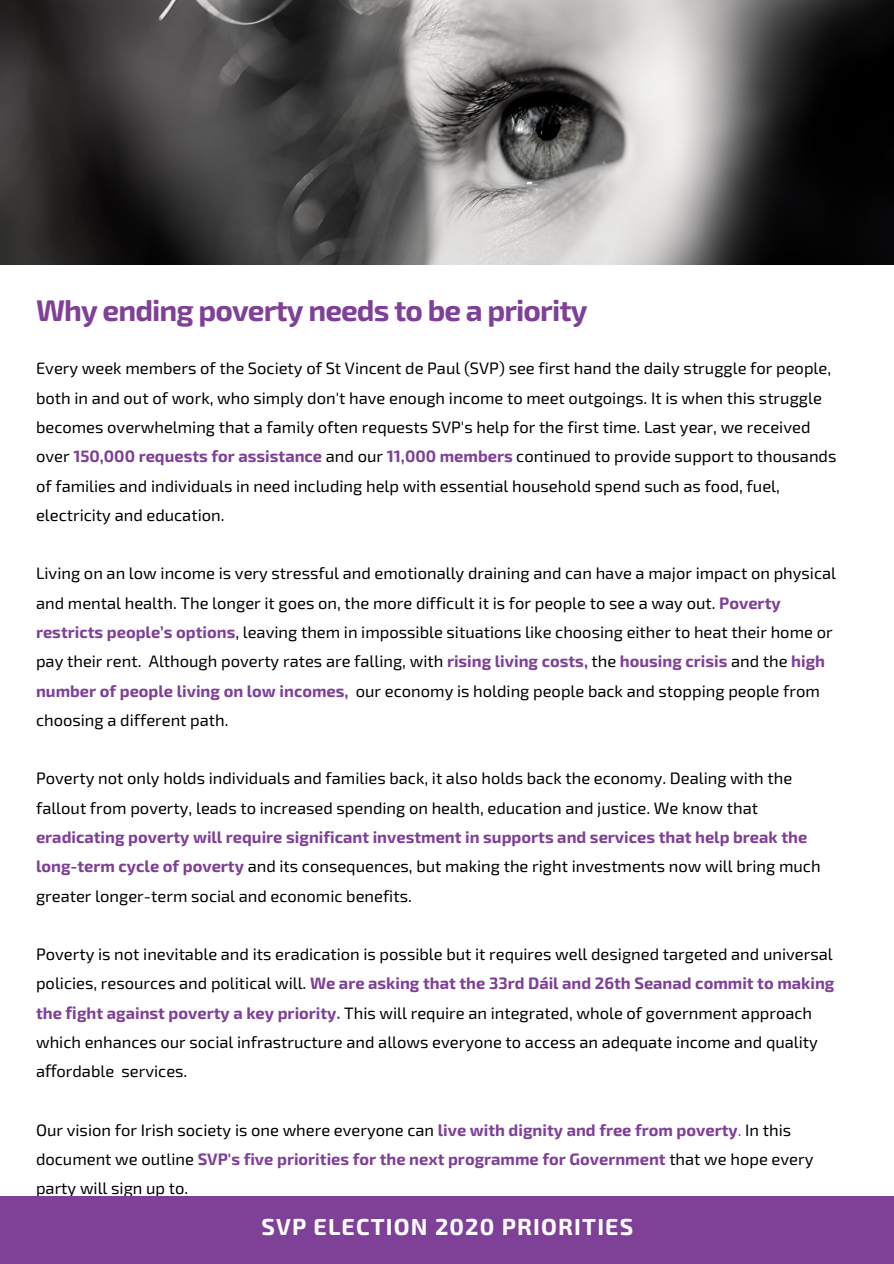
<style>
.page{position:relative;width:894px;height:1264px;background:#fff}
.page>*{position:absolute;margin:0;border:0;box-sizing:border-box;transform-origin:0 0}
.t1{font:700 29.85px "Exo 2";letter-spacing:-.03em;color:#7f4098}
.t2{font:700 23.25px "Exo 2";letter-spacing:.05em;color:#fff}
.t3{font:16.5px/29.2px "Exo 2";color:#000}
.t4{font:700 16.5px/29.2px "Exo 2";color:#7f4098}
.s1{font-weight:700;color:#7f4098}
.s2{font-weight:400;color:#000}
.s3{font-family:"Noto Sans";font-weight:700;color:#7f4098}
.s4{font-family:"Noto Sans"}
.s5{color:#7f4098}
</style>
<div class="page">
<img style="left:0;top:0;width:893px;height:265px">
<div style="left:0;top:1196px;width:893px;height:67px;background:#7f4098"></div>
<h1 class="t1" style="left:36px;top:291px;width:552px">Why ending poverty needs to be a priority</h1>
<p class="t3" style="left:36px;top:353px;width:801px">Every week members of the Society of St Vincent de Paul (SVP) see first hand the daily struggle for people, both in and out of work, who simply don't have enough income to meet outgoings. It is when this struggle becomes overwhelming that a family often requests SVP's help for the first time. Last year, we received over <span class="s1">150,000 requests for assistance</span> and our <span class="s1">11,000 members</span> continued to provide support to thousands of families and individuals in need including help with essential household spend such as food, fuel, electricity and education.</p>
<p class="t3" style="left:36px;top:558px;width:801px">Living on an low income is very stressful and emotionally draining and can have a major impact on physical and mental health. The longer it goes on, the more difficult it is for people to see a way out. <span class="s1">Poverty restricts people’s options</span>, leaving them in impossible situations like choosing either to heat their home or pay their rent. Although poverty rates are falling, with <span class="s1">rising living costs,</span> the <span class="s1">housing crisis</span> and the <span class="s1">high number of people living on low incomes,</span> our economy is holding people back and stopping people from choosing a different path.</p>
<p class="t3" style="left:36px;top:763px;width:757px">Poverty not only holds individuals and families back, it also holds back the economy. Dealing with the fallout from poverty, leads to increased spending on health, education and justice. We know that</p>
<p class="t4" style="left:36px;top:821px;width:785px">eradicating poverty will require significant investment in supports and services that help break the long-term cycle of poverty <span class="s2">and its consequences, but making the right investments now will bring much greater longer-term social and economic benefits.</span></p>
<p class="t3" style="left:36px;top:938px;width:799px">Poverty is not inevitable and its eradication is possible but it requires well designed targeted and universal policies, resources and political will. <span class="s1">We are asking that the 33rd Dáil and 26th Seanad commit to making the</span> <span class="s3">fi</span><span class="s1">ght against poverty a key priority.</span> This will require an integrated, whole of government approach which enhances our social infrastructure and allows everyone to access an adequate income and quality a<span class="s4">ff</span>ordable services.</p>
<p class="t3" style="left:36px;top:1114px;width:778px">Our vision for Irish society is one where everyone can <span class="s1">live with dignity and free from poverty</span><span class="s5">.</span> In this document we outline <span class="s1">SVP's five priorities for the next programme for Government</span> that we hope every party will sign up to.</p>
<h2 class="t2" style="left:261px;top:1211px;width:373px">SVP ELECTION 2020 PRIORITIES</h2>
</div>
